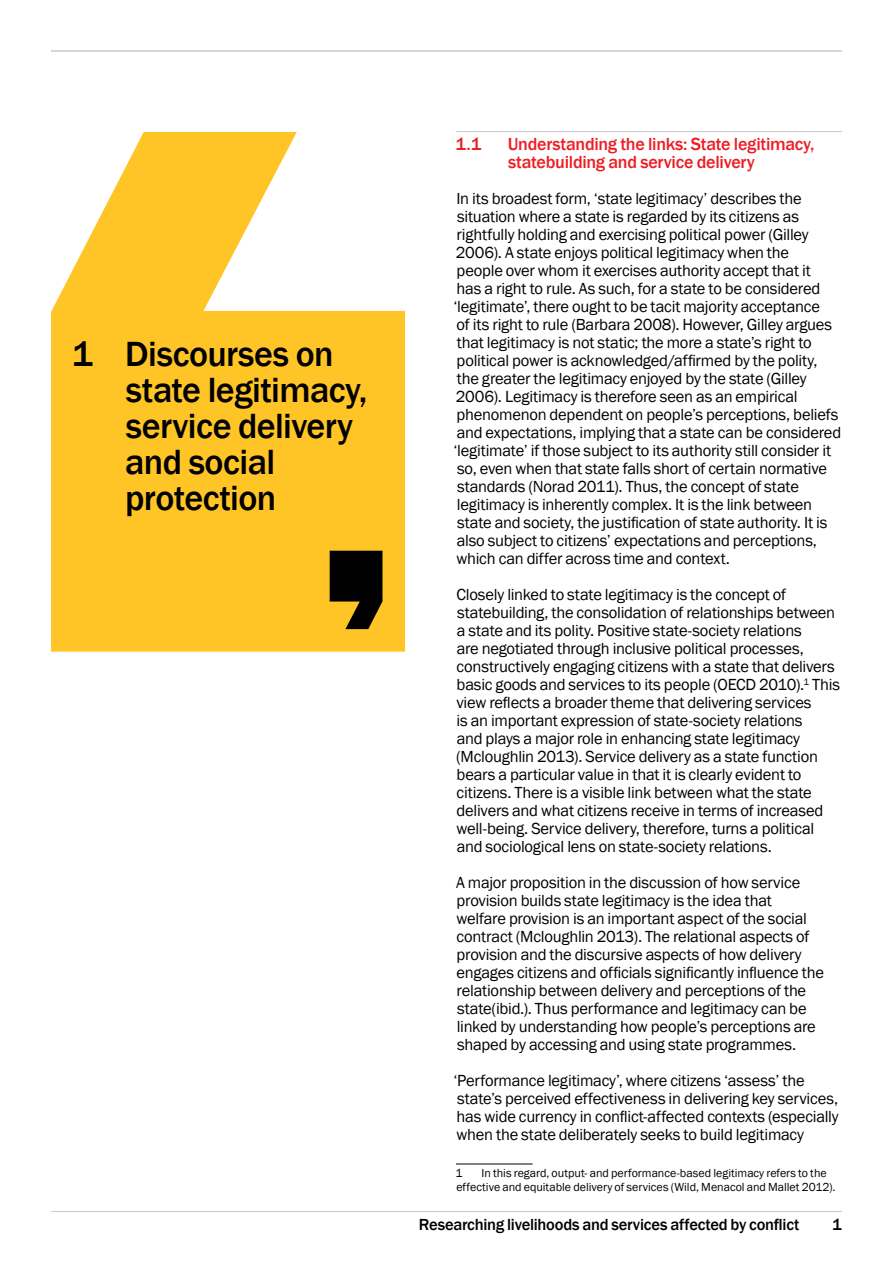
<style>
.page{position:relative;width:893px;height:1263px;background:#fff}
.page>*{position:absolute;margin:0;border:0;box-sizing:border-box;transform-origin:0 0}
.t1{font:500 36px/36px "Franklin Gothic";letter-spacing:-.015em;color:#000}
.t2{font:500 18px/18px "Franklin Gothic";letter-spacing:-.015em;color:#ed1d24}
.t3{font:16.5px/18px "Franklin Gothic";letter-spacing:-.015em;color:#000}
.t4{font:500 16.5px "Franklin Gothic";letter-spacing:-.015em;color:#000}
.t5{font:12px/13.5px "Franklin Gothic";color:#000}
</style>
<div class="page">
<hr style="left:51px;top:50px;width:791px;height:2px;background:#cbc8cc">
<hr style="left:51px;top:1211px;width:791px;height:1px;background:#cbc8cc">
<hr style="left:456px;top:131px;width:386px;height:1px;background:#cbc8cc">
<svg style="left:51px;top:132px;width:354px;height:520px;fill:#ffc425"></svg>
<svg style="left:330px;top:551px;width:52px;height:78px;background:#322607"></svg>
<hr style="left:456px;top:1164px;width:77px;height:1px;background:#000">
<h1 class="t1" style="left:125px;top:338px;width:244px;text-indent:-53px">1 Discourses on state legitimacy, service delivery and social protection</h1>
<p class="t2" style="left:456px;top:136px;width:27px">1.1</p>
<p class="t2" style="left:508px;top:136px;width:308px">Understanding the links: State legitimacy, statebuilding and service delivery</p>
<p class="t3" style="left:453px;top:190px;width:389px">In its broadest form, ‘state legitimacy’ describes the situation where a state is regarded by its citizens as rightfully holding and exercising political power (Gilley 2006). A state enjoys political legitimacy when the<br>people over whom it exercises authority accept that it<br>has a right to rule. As such, for a state to be considered ‘legitimate’, there ought to be tacit majority acceptance<br>of its right to rule (Barbara 2008). However, Gilley argues that legitimacy is not static; the more a state’s right to political power is acknowledged/affirmed by the polity,<br>the greater the legitimacy enjoyed by the state (Gilley 2006). Legitimacy is therefore seen as an empirical phenomenon dependent on people’s perceptions, beliefs and expectations, implying that a state can be considered ‘legitimate’ if those subject to its authority still consider it so, even when that state falls short of certain normative standards (Norad 2011). Thus, the concept of state legitimacy is inherently complex. It is the link between state and society, the justification of state authority. It is also subject to citizens’ expectations and perceptions, which can differ across time and context.</p>
<p class="t3" style="left:456px;top:586px;width:385px">Closely linked to state legitimacy is the concept of statebuilding, the consolidation of relationships between a state and its polity. Positive state-society relations<br>are negotiated through inclusive political processes, constructively engaging citizens with a state that delivers basic goods and services to its people (OECD 2010).<sup>1</sup> This view reflects a broader theme that delivering services<br>is an important expression of state-society relations<br>and plays a major role in enhancing state legitimacy (Mcloughlin 2013). Service delivery as a state function bears a particular value in that it is clearly evident to citizens. There is a visible link between what the state delivers and what citizens receive in terms of increased well-being. Service delivery, therefore, turns a political and sociological lens on state-society relations.</p>
<p class="t3" style="left:456px;top:874px;width:369px">A major proposition in the discussion of how service provision builds state legitimacy is the idea that welfare provision is an important aspect of the social contract (Mcloughlin 2013). The relational aspects of provision and the discursive aspects of how delivery engages citizens and officials significantly influence the relationship between delivery and perceptions of the state(ibid.). Thus performance and legitimacy can be linked by understanding how people’s perceptions are shaped by accessing and using state programmes.</p>
<p class="t3" style="left:453px;top:1072px;width:387px">‘Performance legitimacy’, where citizens ‘assess’ the state’s perceived effectiveness in delivering key services, has wide currency in conflict-affected contexts (especially when the state deliberately seeks to build legitimacy</p>
<p class="t5" style="left:455px;top:1167px;width:9px">1</p>
<p class="t5" style="left:456px;top:1167px;width:381px;text-indent:25px">In this regard, output- and performance-based legitimacy refers to the effective and equitable delivery of services (Wild, Menacol and Mallet 2012).</p>
<p class="t4" style="left:419px;top:1214px;width:382px">Researching livelihoods and services affected by conflict</p>
<p class="t4" style="left:832px;top:1218px;width:11px">1</p>
</div>
